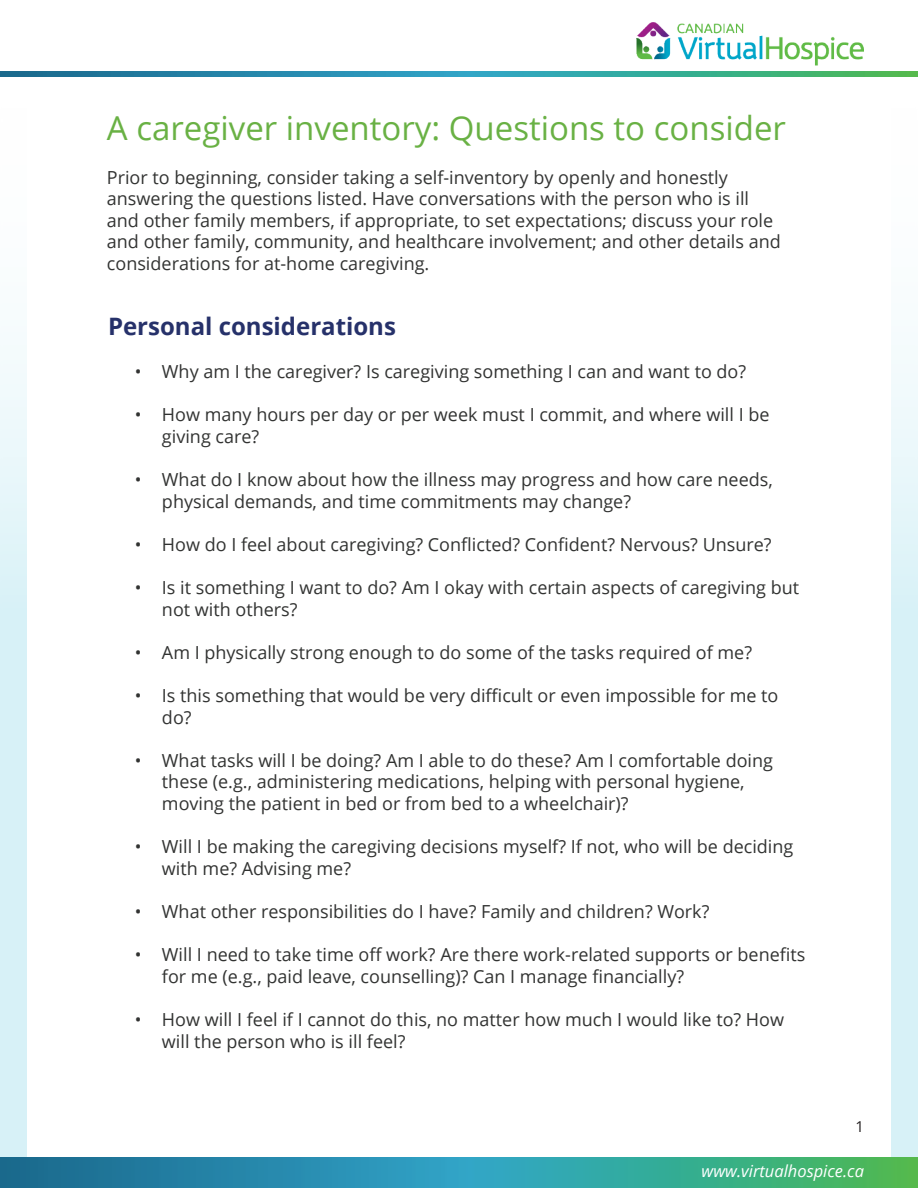
<style>
.page{position:relative;width:918px;height:1188px;background:#fff}
.page>*{position:absolute;margin:0;border:0;box-sizing:border-box;transform-origin:0 0}
.t1{font:33px "Open Sans";color:#69b144}
.t2{font:700 24px "Open Sans";color:#26316a}
.t3{font:18px/21.6px "Open Sans";color:#323332}
.t4{font:italic 16.5px "Open Sans";color:#fff}
.t5{font:15px "Open Sans";color:#231f20}
</style>
<div class="page">
<div style="left:0;top:74px;width:918px;height:1083px;background:linear-gradient(to bottom,#fbfdfd,#ccedf5)"></div>
<div style="left:27px;top:54px;width:864px;height:1119px;background:#fff"></div>
<img style="left:0;top:1157px;width:918px;height:31px">
<img style="left:0;top:71px;width:918px;height:5px">
<img style="left:636px;top:22px;width:228px;height:44px">
<p class="t1" style="left:107px;top:106px;width:681px">A caregiver inventory: Questions to consider</p>
<p class="t3" style="left:107px;top:166px;width:675px">Prior to beginning, consider taking a self-inventory by openly and honestly answering the questions listed. Have conversations with the person who is ill and other family members, if appropriate, to set expectations; discuss your role and other family, community, and healthcare involvement; and other details and considerations for at-home caregiving.</p>
<p class="t2" style="left:108px;top:309px;width:290px">Personal considerations</p>
<p class="t3" style="left:135px;top:360px;width:613px">• Why am I the caregiver? Is caregiving something I can and want to do?</p>
<p class="t3" style="left:162px;top:403px;width:609px;text-indent:-27px">• How many hours per day or per week must I commit, and where will I be giving care?</p>
<p class="t3" style="left:162px;top:468px;width:612px;text-indent:-27px">• What do I know about how the illness may progress and how care needs, physical demands, and time commitments may change?</p>
<p class="t3" style="left:135px;top:533px;width:638px">• How do I feel about caregiving? Conflicted? Confident? Nervous? Unsure?</p>
<p class="t3" style="left:162px;top:576px;width:639px;text-indent:-27px">• Is it something I want to do? Am I okay with certain aspects of caregiving but not with others?</p>
<p class="t3" style="left:135px;top:641px;width:619px">• Am I physically strong enough to do some of the tasks required of me?</p>
<p class="t3" style="left:162px;top:684px;width:618px;text-indent:-27px">• Is this something that would be very difficult or even impossible for me to do?</p>
<p class="t3" style="left:162px;top:749px;width:613px;text-indent:-27px">• What tasks will I be doing? Am I able to do these? Am I comfortable doing these (e.g., administering medications, helping with personal hygiene, moving the patient in bed or from bed to a wheelchair)?</p>
<p class="t3" style="left:162px;top:835px;width:633px;text-indent:-27px">• Will I be making the caregiving decisions myself? If not, who will be deciding with me? Advising me?</p>
<p class="t3" style="left:135px;top:900px;width:576px">• What other responsibilities do I have? Family and children? Work?</p>
<p class="t3" style="left:162px;top:943px;width:645px;text-indent:-27px">• Will I need to take time off work? Are there work-related supports or benefits for me (e.g., paid leave, counselling)? Can I manage financially?</p>
<p class="t3" style="left:162px;top:1008px;width:624px;text-indent:-27px">• How will I feel if I cannot do this, no matter how much I would like to? How will the person who is ill feel?</p>
<p class="t5" style="left:855px;top:1117px;width:10px">1</p>
<p class="t4" style="left:702px;top:1160px;width:164px">www.virtualhospice.ca</p>
</div>
